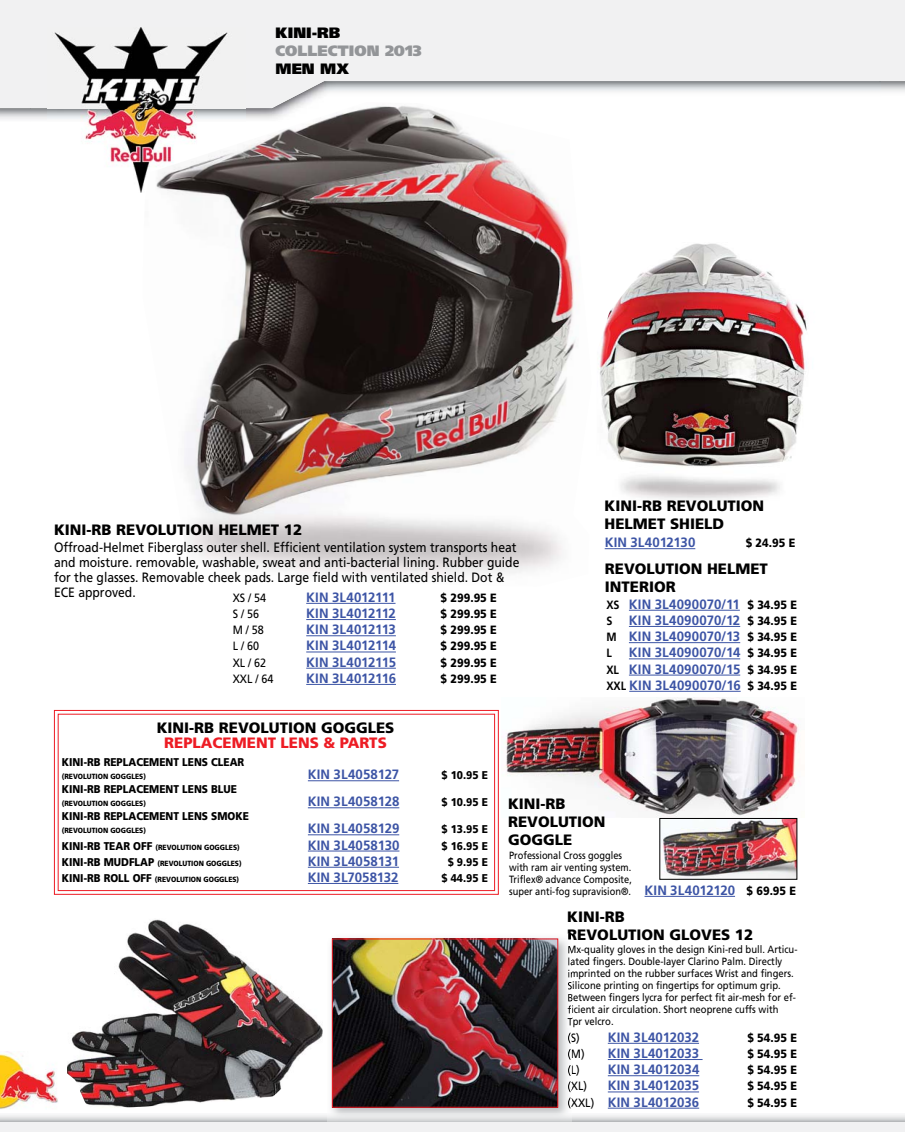
<style>
.page{position:relative;width:905px;height:1132px;background:#fff}
.page>*{position:absolute;margin:0;border:0;box-sizing:border-box;transform-origin:0 0}
.t1{font:900 15px/18px "Frutiger";color:#000}
.t2{font:900 15px/18px "Frutiger";color:#939598}
.t3{font:700 13.5px/16.2px "Frutiger";letter-spacing:.005em;color:#3c54a5;text-align:justify}
.t4{font:13.5px/15px "Frutiger";color:#000;scale:.9 1}
.t5{font:900 12px "Frutiger";color:#000;scale:.9 1}
.t6{font:12px "Frutiger";color:#000;scale:.9 1}
.t7{font:700 12px "Frutiger";color:#000;scale:.9 1}
.t8{font:900 11.25px "Frutiger";color:#000;scale:.9 1}
.t9{font:10.5px/12px "Frutiger";color:#000;scale:.9 1}
.t10{font:10.5px/12px "Frutiger";color:#000;scale:.88 1}
.t11{font:900 7.5px "Frutiger";color:#000;scale:.9 1}
.s1{color:#000}
.s2{color:#ed1c24}
.s3{font-size:12px;color:#000}
.s4{font-weight:900;font-size:12px;color:#000}
.s5{font-size:11.25px}
.s6{font-weight:400;font-size:12px;color:#000}
</style>
<div class="page">
<svg style="left:0;top:0;width:904px;height:108px;fill:#f1f1f2"></svg>
<div style="left:0;top:1121px;width:904px;height:10px;background:#f1f1f2"></div>
<img style="left:47px;top:27px;width:198px;height:146px">
<img style="left:0;top:1051px;width:58px;height:57px">
<img style="left:600px;top:243px;width:207px;height:257px">
<img style="left:67px;top:919px;width:256px;height:189px">
<img style="left:136px;top:97px;width:463px;height:479px">
<img style="left:505px;top:697px;width:294px;height:120px">
<hr style="left:604px;top:548px;width:91px;height:1px;background:#3c54a5">
<hr style="left:629px;top:609px;width:110px;height:1px;background:#3c54a5">
<hr style="left:629px;top:626px;width:111px;height:1px;background:#3c54a5">
<hr style="left:629px;top:642px;width:111px;height:1px;background:#3c54a5">
<hr style="left:629px;top:658px;width:111px;height:1px;background:#3c54a5">
<hr style="left:629px;top:674px;width:111px;height:1px;background:#3c54a5">
<hr style="left:629px;top:690px;width:111px;height:1px;background:#3c54a5">
<hr style="left:608px;top:1042px;width:91px;height:1px;background:#3c54a5">
<hr style="left:608px;top:1058px;width:94px;height:1px;background:#3c54a5">
<hr style="left:608px;top:1074px;width:91px;height:1px;background:#3c54a5">
<hr style="left:608px;top:1091px;width:91px;height:1px;background:#3c54a5">
<hr style="left:608px;top:1107px;width:91px;height:1px;background:#3c54a5">
<hr style="left:644px;top:895px;width:91px;height:1px;background:#3c54a5">
<img style="left:327px;top:938px;width:245px;height:182px">
<svg style="left:567px;top:945px;width:5px;height:146px"></svg>
<svg style="left:568px;top:1097px;width:4px;height:10px"></svg>
<svg style="left:568px;top:933px;width:4px;height:6px"></svg>
<img style="left:334px;top:940px;width:222px;height:165px">
<div style="left:332px;top:938px;width:226px;height:169px;border:1px solid #ed1c24"></div>
<hr style="left:306px;top:602px;width:89px;height:1px;background:#3c54a5">
<hr style="left:306px;top:619px;width:90px;height:1px;background:#3c54a5">
<hr style="left:306px;top:635px;width:90px;height:1px;background:#3c54a5">
<hr style="left:306px;top:651px;width:90px;height:1px;background:#3c54a5">
<hr style="left:306px;top:667px;width:90px;height:1px;background:#3c54a5">
<hr style="left:306px;top:683px;width:90px;height:1px;background:#3c54a5">
<svg style="left:54px;top:709px;width:445px;height:185px"></svg>
<hr style="left:308px;top:780px;width:91px;height:1px;background:#3c54a5">
<hr style="left:308px;top:807px;width:91px;height:1px;background:#3c54a5">
<hr style="left:308px;top:834px;width:91px;height:1px;background:#3c54a5">
<hr style="left:308px;top:850px;width:91px;height:1px;background:#3c54a5">
<hr style="left:308px;top:866px;width:91px;height:1px;background:#3c54a5">
<hr style="left:308px;top:882px;width:90px;height:1px;background:#3c54a5">
<img style="left:661px;top:820px;width:133px;height:57px">
<div style="left:659px;top:818px;width:137px;height:61px;border:1px solid #000"></div>
<p class="t2" style="left:275px;top:25px;width:148px"><span class="s1">KINI-RB<br></span>COLLECTION 2013<br><span class="s1">MEN MX</span></p>
<p class="t1" style="left:54px;top:522px;width:250px">KINI-RB REVOLUTION HELMET 12</p>
<p class="t4" style="left:54px;top:541px;width:518px">Offroad-Helmet Fiberglass outer shell. Efficient ventilation system transports heat and moisture. removable, washable, sweat and anti-bacterial lining. Rubber guide for the glasses. Removable cheek pads. Large field with ventilated shield. Dot &amp; ECE approved.</p>
<p class="t6" style="left:233px;top:592px;width:39px">XS / 54</p>
<p class="t3" style="left:306px;top:590px;width:91px">KIN 3L4012111</p>
<p class="t5" style="left:440px;top:592px;width:64px">$ 299.95 E</p>
<p class="t6" style="left:233px;top:609px;width:31px">S / 56</p>
<p class="t3" style="left:306px;top:606px;width:91px">KIN 3L4012112</p>
<p class="t5" style="left:440px;top:609px;width:64px">$ 299.95 E</p>
<p class="t6" style="left:233px;top:625px;width:36px">M / 58</p>
<p class="t3" style="left:306px;top:622px;width:91px">KIN 3L4012113</p>
<p class="t5" style="left:440px;top:625px;width:64px">$ 299.95 E</p>
<p class="t6" style="left:233px;top:641px;width:31px">L / 60</p>
<p class="t3" style="left:306px;top:638px;width:91px">KIN 3L4012114</p>
<p class="t5" style="left:440px;top:641px;width:64px">$ 299.95 E</p>
<p class="t6" style="left:233px;top:657px;width:39px">XL / 62</p>
<p class="t3" style="left:306px;top:654px;width:91px">KIN 3L4012115</p>
<p class="t5" style="left:440px;top:657px;width:64px">$ 299.95 E</p>
<p class="t6" style="left:233px;top:673px;width:47px">XXL / 64</p>
<p class="t3" style="left:306px;top:671px;width:91px">KIN 3L4012116</p>
<p class="t5" style="left:440px;top:673px;width:64px">$ 299.95 E</p>
<p class="t1" style="left:157px;top:721px;width:239px;line-height:15px;text-align:center">KINI-RB REVOLUTION GOGGLES<br><span class="s2">REPLACEMENT LENS &amp; PARTS</span></p>
<p class="t1" style="left:604px;top:497px;width:161px">KINI-RB REVOLUTION<br>HELMET SHIELD</p>
<p class="t1" style="left:605px;top:560px;width:164px">REVOLUTION HELMET<br>INTERIOR</p>
<p class="t3" style="left:606px;top:596px;width:192px"><span class="s3">XS</span> KIN 3L4090070/11 <span class="s4">$ 34.95 E </span><span class="s3">S</span> KIN 3L4090070/12 <span class="s4">$ 34.95 E </span><span class="s3">M</span> KIN 3L4090070/13 <span class="s4">$ 34.95 E</span></p>
<p class="t7" style="left:606px;top:648px;width:7px">L</p>
<p class="t3" style="left:604px;top:535px;width:92px">KIN 3L4012130</p>
<p class="t5" style="left:745px;top:538px;width:57px">$ 24.95 E</p>
<p class="t3" style="left:606px;top:645px;width:192px;text-indent:23px">KIN 3L4090070/14 <span class="s4">$ 34.95 E </span><span class="s3">XL</span> KIN 3L4090070/15 <span class="s4">$ 34.95 E </span><span class="s3">XXL</span> KIN 3L4090070/16 <span class="s4">$ 34.95 E</span></p>
<p class="t8" style="left:62px;top:757px;width:204px">KINI-RB REPLACEMENT LENS CLEAR</p>
<p class="t11" style="left:62px;top:773px;width:95px">(REVOLUTION GOGGLES)</p>
<p class="t3" style="left:308px;top:767px;width:93px">KIN 3L4058127</p>
<p class="t8" style="left:441px;top:770px;width:53px">$ 10.95 E</p>
<p class="t8" style="left:62px;top:784px;width:196px">KINI-RB REPLACEMENT LENS BLUE</p>
<p class="t11" style="left:62px;top:800px;width:95px">(REVOLUTION GOGGLES)</p>
<p class="t3" style="left:308px;top:794px;width:93px">KIN 3L4058128</p>
<p class="t8" style="left:441px;top:797px;width:53px">$ 10.95 E</p>
<p class="t8" style="left:62px;top:811px;width:209px">KINI-RB REPLACEMENT LENS SMOKE</p>
<p class="t11" style="left:62px;top:827px;width:95px">(REVOLUTION GOGGLES)</p>
<p class="t3" style="left:308px;top:821px;width:93px">KIN 3L4058129</p>
<p class="t8" style="left:441px;top:824px;width:53px">$ 13.95 E</p>
<p class="t11" style="left:62px;top:843px;width:199px"><span class="s5">KINI-RB TEAR OFF</span> (REVOLUTION GOGGLES)</p>
<p class="t3" style="left:308px;top:837px;width:93px">KIN 3L4058130</p>
<p class="t8" style="left:441px;top:840px;width:53px">$ 16.95 E</p>
<p class="t11" style="left:62px;top:859px;width:201px"><span class="s5">KINI-RB MUDFLAP</span> (REVOLUTION GOGGLES)</p>
<p class="t3" style="left:308px;top:853px;width:93px">KIN 3L4058131</p>
<p class="t8" style="left:447px;top:857px;width:46px">$ 9.95 E</p>
<p class="t11" style="left:62px;top:876px;width:199px"><span class="s5">KINI-RB ROLL OFF</span> (REVOLUTION GOGGLES)</p>
<p class="t3" style="left:308px;top:869px;width:92px">KIN 3L7058132</p>
<p class="t8" style="left:441px;top:873px;width:53px">$ 44.95 E</p>
<p class="t1" style="left:508px;top:795px;width:99px">KINI-RB<br>REVOLUTION<br>GOGGLE</p>
<p class="t10" style="left:509px;top:849px;width:141px">Professional Cross goggles with ram air venting system.<br>Triflex® advance Composite, super anti-fog supravision®.</p>
<p class="t3" style="left:644px;top:882px;width:153px">KIN 3L4012120 <span class="s4">$ 69.95 E</span></p>
<p class="t1" style="left:567px;top:908px;width:187px">KINI-RB<br>REVOLUTION GLOVES 12</p>
<p class="t9" style="left:567px;top:944px;width:257px">Mx-quality gloves in the design Kini-red bull. Articu&shy;lated fingers. Double-layer Clarino Palm. Directly imprinted on the rubber surfaces Wrist and fingers.<br>Silicone printing on fingertips for optimum grip.<br>Between fingers lycra for perfect fit air-mesh for ef&shy;ficient air circulation. Short neoprene cuffs with<br>Tpr velcro.</p>
<p class="t3" style="left:567px;top:1029px;width:133px"><span class="s6">(S)</span> KIN 3L4012032</p>
<p class="t5" style="left:747px;top:1032px;width:57px">$ 54.95 E</p>
<p class="t3" style="left:567px;top:1045px;width:133px"><span class="s6">(M)</span> KIN 3L4012033</p>
<p class="t5" style="left:747px;top:1048px;width:57px">$ 54.95 E</p>
<p class="t3" style="left:567px;top:1062px;width:134px"><span class="s6">(L)</span> KIN 3L4012034</p>
<p class="t5" style="left:747px;top:1064px;width:57px">$ 54.95 E</p>
<p class="t6" style="left:567px;top:1081px;width:23px">(XL)</p>
<p class="t3" style="left:608px;top:1078px;width:93px">KIN 3L4012035</p>
<p class="t5" style="left:747px;top:1081px;width:57px">$ 54.95 E</p>
<p class="t3" style="left:567px;top:1094px;width:133px"><span class="s6">(XXL)</span> KIN 3L4012036</p>
<p class="t5" style="left:747px;top:1097px;width:57px">$ 54.95 E</p>
</div>
